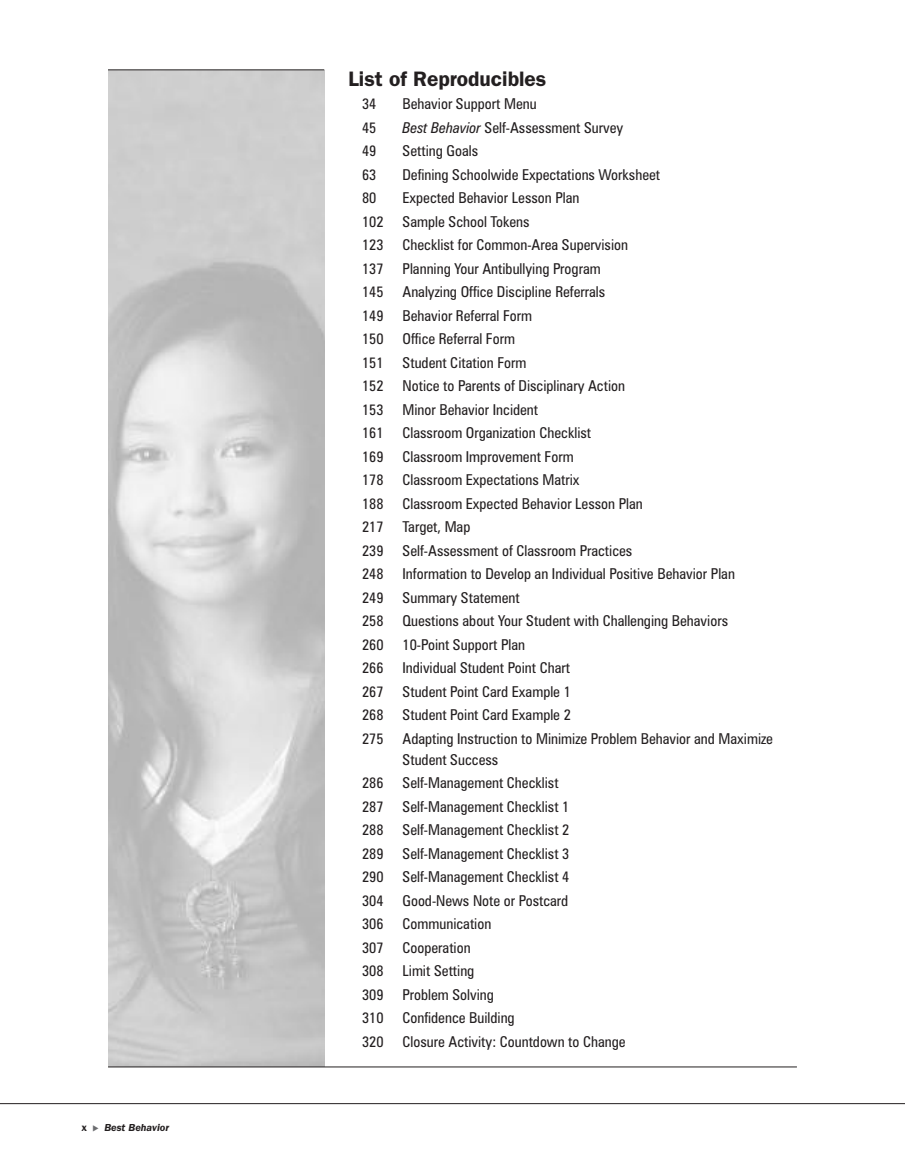
<style>
.page{position:relative;width:905px;height:1175px;background:#fff}
.page>*{position:absolute;margin:0;border:0;box-sizing:border-box;transform-origin:0 0}
.t1{font:600 21px "ITC Franklin Gothic Std";color:#231f20}
.t2{font:condensed 15px/21px "Zurich BT";color:#231f20}
.t3{font:italic 600 10.5px "ITC Franklin Gothic Std";color:#231f20}
.s1{font-style:normal}
.s2{color:#6c6d70}
.s3{font-style:italic}
</style>
<div class="page">
<hr style="left:0;top:1103px;width:904px;height:1px;background:#231f20">
<img style="left:108px;top:70px;width:216px;height:996px">
<hr style="left:108px;top:1066px;width:688px;height:1px;background:#231f20">
<hr style="left:108px;top:69px;width:216px;height:1px;background:#231f20">
<p class="t3" style="left:82px;top:1121px;width:89px"><span class="s1">x</span> <span class="s2">◆</span> Best Behavior</p>
<p class="t1" style="left:348px;top:66px;width:199px">List of Reproducibles</p>
<p class="t2" style="left:362px;top:93px;width:16px">34</p>
<p class="t2" style="left:402px;top:93px;width:136px">Behavior Support Menu</p>
<p class="t2" style="left:362px;top:117px;width:16px">45</p>
<p class="t2" style="left:402px;top:117px;width:222px"><span class="s3">Best Behavior</span> Self-Assessment Survey</p>
<p class="t2" style="left:362px;top:140px;width:16px">49</p>
<p class="t2" style="left:402px;top:140px;width:77px">Setting Goals</p>
<p class="t2" style="left:362px;top:164px;width:16px">63</p>
<p class="t2" style="left:402px;top:164px;width:259px">Defining Schoolwide Expectations Worksheet</p>
<p class="t2" style="left:362px;top:187px;width:16px">80</p>
<p class="t2" style="left:402px;top:187px;width:178px">Expected Behavior Lesson Plan</p>
<p class="t2" style="left:362px;top:211px;width:23px">102</p>
<p class="t2" style="left:402px;top:211px;width:128px">Sample School Tokens</p>
<p class="t2" style="left:362px;top:234px;width:23px">123</p>
<p class="t2" style="left:402px;top:234px;width:227px">Checklist for Common-Area Supervision</p>
<p class="t2" style="left:362px;top:258px;width:23px">137</p>
<p class="t2" style="left:402px;top:258px;width:200px">Planning Your Antibullying Program</p>
<p class="t2" style="left:362px;top:281px;width:23px">145</p>
<p class="t2" style="left:402px;top:281px;width:204px">Analyzing Office Discipline Referrals</p>
<p class="t2" style="left:362px;top:305px;width:23px">149</p>
<p class="t2" style="left:402px;top:305px;width:131px">Behavior Referral Form</p>
<p class="t2" style="left:362px;top:328px;width:23px">150</p>
<p class="t2" style="left:402px;top:328px;width:114px">Office Referral Form</p>
<p class="t2" style="left:362px;top:352px;width:23px">151</p>
<p class="t2" style="left:402px;top:352px;width:125px">Student Citation Form</p>
<p class="t2" style="left:362px;top:375px;width:23px">152</p>
<p class="t2" style="left:402px;top:375px;width:224px">Notice to Parents of Disciplinary Action</p>
<p class="t2" style="left:362px;top:399px;width:23px">153</p>
<p class="t2" style="left:402px;top:399px;width:137px">Minor Behavior Incident</p>
<p class="t2" style="left:362px;top:422px;width:23px">161</p>
<p class="t2" style="left:402px;top:422px;width:190px">Classroom Organization Checklist</p>
<p class="t2" style="left:362px;top:446px;width:23px">169</p>
<p class="t2" style="left:402px;top:446px;width:173px">Classroom Improvement Form</p>
<p class="t2" style="left:362px;top:469px;width:23px">178</p>
<p class="t2" style="left:402px;top:469px;width:179px">Classroom Expectations Matrix</p>
<p class="t2" style="left:362px;top:493px;width:23px">188</p>
<p class="t2" style="left:402px;top:493px;width:242px">Classroom Expected Behavior Lesson Plan</p>
<p class="t2" style="left:362px;top:516px;width:23px">217</p>
<p class="t2" style="left:402px;top:516px;width:69px">Target, Map</p>
<p class="t2" style="left:362px;top:540px;width:23px">239</p>
<p class="t2" style="left:402px;top:540px;width:231px">Self-Assessment of Classroom Practices</p>
<p class="t2" style="left:362px;top:563px;width:23px">248</p>
<p class="t2" style="left:402px;top:563px;width:334px">Information to Develop an Individual Positive Behavior Plan</p>
<p class="t2" style="left:362px;top:587px;width:23px">249</p>
<p class="t2" style="left:402px;top:587px;width:119px">Summary Statement</p>
<p class="t2" style="left:362px;top:610px;width:23px">258</p>
<p class="t2" style="left:402px;top:610px;width:327px">Questions about Your Student with Challenging Behaviors</p>
<p class="t2" style="left:362px;top:634px;width:23px">260</p>
<p class="t2" style="left:402px;top:634px;width:124px">10-Point Support Plan</p>
<p class="t2" style="left:362px;top:657px;width:23px">266</p>
<p class="t2" style="left:402px;top:657px;width:169px">Individual Student Point Chart</p>
<p class="t2" style="left:362px;top:681px;width:23px">267</p>
<p class="t2" style="left:402px;top:681px;width:170px">Student Point Card Example 1</p>
<p class="t2" style="left:362px;top:704px;width:23px">268</p>
<p class="t2" style="left:402px;top:704px;width:170px">Student Point Card Example 2</p>
<p class="t2" style="left:362px;top:728px;width:23px">275</p>
<p class="t2" style="left:402px;top:728px;width:372px">Adapting Instruction to Minimize Problem Behavior and Maximize<br>Student Success</p>
<p class="t2" style="left:362px;top:772px;width:23px">286</p>
<p class="t2" style="left:402px;top:772px;width:158px">Self-Management Checklist</p>
<p class="t2" style="left:362px;top:796px;width:23px">287</p>
<p class="t2" style="left:402px;top:796px;width:168px">Self-Management Checklist 1</p>
<p class="t2" style="left:362px;top:819px;width:23px">288</p>
<p class="t2" style="left:402px;top:819px;width:168px">Self-Management Checklist 2</p>
<p class="t2" style="left:362px;top:843px;width:23px">289</p>
<p class="t2" style="left:402px;top:843px;width:168px">Self-Management Checklist 3</p>
<p class="t2" style="left:362px;top:866px;width:23px">290</p>
<p class="t2" style="left:402px;top:866px;width:168px">Self-Management Checklist 4</p>
<p class="t2" style="left:362px;top:890px;width:23px">304</p>
<p class="t2" style="left:402px;top:890px;width:167px">Good-News Note or Postcard</p>
<p class="t2" style="left:362px;top:913px;width:23px">306</p>
<p class="t2" style="left:402px;top:913px;width:90px">Communication</p>
<p class="t2" style="left:362px;top:937px;width:23px">307</p>
<p class="t2" style="left:402px;top:937px;width:70px">Cooperation</p>
<p class="t2" style="left:362px;top:960px;width:23px">308</p>
<p class="t2" style="left:402px;top:960px;width:73px">Limit Setting</p>
<p class="t2" style="left:362px;top:984px;width:23px">309</p>
<p class="t2" style="left:402px;top:984px;width:93px">Problem Solving</p>
<p class="t2" style="left:362px;top:1007px;width:23px">310</p>
<p class="t2" style="left:402px;top:1007px;width:114px">Confidence Building</p>
<p class="t2" style="left:362px;top:1031px;width:23px">320</p>
<p class="t2" style="left:402px;top:1031px;width:225px">Closure Activity: Countdown to Change</p>
</div>
